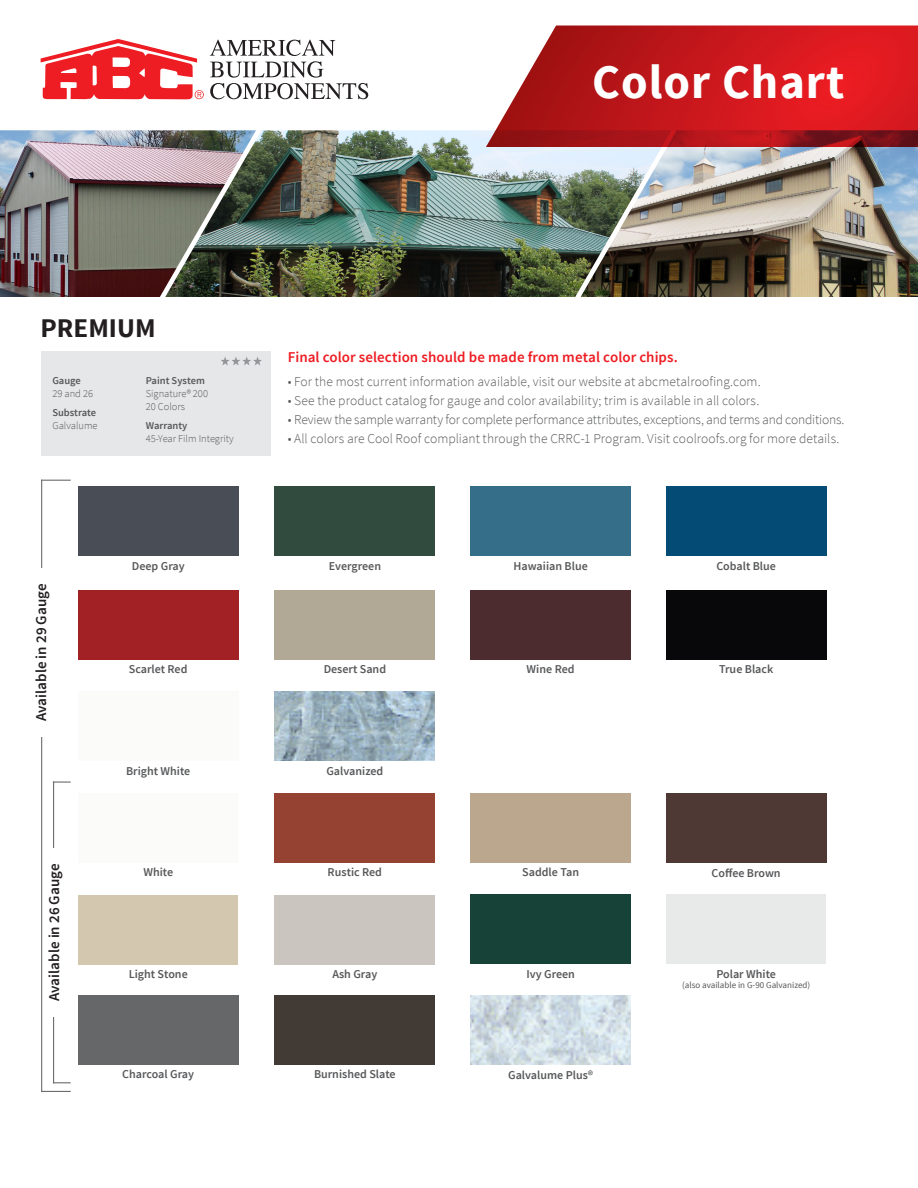
<style>
.page{position:relative;width:918px;height:1188px;background:#fff}
.page>*{position:absolute;margin:0;border:0;box-sizing:border-box;transform-origin:0 0}
.t1{font:700 48px "Source Sans Pro";letter-spacing:.02em;color:#fff}
.t2{font:700 27px "Source Sans Pro";color:#231f20}
.t3{font:600 15px "Source Sans Pro";letter-spacing:.005em;color:#ee1d23}
.t4{font:600 15px "Source Sans Pro";color:#231f20}
.t5{font:300 13.5px "Source Sans Pro";color:#57585a}
.t6{font:600 12px "Source Sans Pro";color:#57585a}
.t7{font:300 10.5px/12.6px "Source Sans Pro";color:#57585a}
.t8{font:600 10.5px/12.6px "Source Sans Pro";color:#57585a}
.t9{font:9px "Source Sans Pro";color:#57585a}
.s1{font-weight:600}
.s2{font-weight:300}
</style>
<div class="page">
<div style="left:41px;top:351px;width:230px;height:105px;background:#e6e7e9"></div>
<img style="left:0;top:130px;width:165px;height:167px">
<svg style="left:210px;top:40px;width:158px;height:59px"></svg>
<svg style="left:41px;top:39px;width:163px;height:60px"></svg>
<img style="left:671px;top:147px;width:247px;height:150px">
<img style="left:165px;top:130px;width:506px;height:167px">
<svg style="left:486px;top:26px;width:432px;height:121px;background:#c6292d"></svg>
<svg style="left:221px;top:357px;width:41px;height:8px"></svg>
<div style="left:666px;top:895px;width:160px;height:69px;background:#e7eae8"></div>
<img style="left:275px;top:692px;width:160px;height:69px">
<div style="left:78px;top:487px;width:160px;height:69px;background:#494d55"></div>
<div style="left:78px;top:590px;width:160px;height:69px;background:#a12124"></div>
<div style="left:78px;top:692px;width:160px;height:69px;background:#fbfcfa"></div>
<div style="left:471px;top:487px;width:160px;height:69px;background:#356e88"></div>
<div style="left:471px;top:590px;width:160px;height:69px;background:#4d2c2f"></div>
<div style="left:275px;top:590px;width:160px;height:69px;background:#b1a896"></div>
<div style="left:666px;top:487px;width:160px;height:69px;background:#044c76"></div>
<div style="left:275px;top:487px;width:160px;height:69px;background:#324b3f"></div>
<div style="left:275px;top:895px;width:160px;height:69px;background:#cac5be"></div>
<div style="left:275px;top:793px;width:160px;height:69px;background:#964232"></div>
<div style="left:666px;top:590px;width:160px;height:69px;background:#08080b"></div>
<img style="left:471px;top:995px;width:160px;height:69px">
<div style="left:275px;top:995px;width:160px;height:69px;background:#423b35"></div>
<div style="left:78px;top:995px;width:160px;height:69px;background:#666768"></div>
<div style="left:471px;top:793px;width:160px;height:69px;background:#baa78e"></div>
<div style="left:78px;top:895px;width:160px;height:69px;background:#d3c7af"></div>
<div style="left:78px;top:793px;width:160px;height:69px;background:#fbfcfa"></div>
<div style="left:666px;top:793px;width:160px;height:69px;background:#4f3935"></div>
<div style="left:471px;top:895px;width:160px;height:69px;background:#174238"></div>
<hr style="left:53px;top:781px;width:1px;height:302px;background:#6c6d70">
<svg style="left:54px;top:1082px;width:17px;height:1px"></svg>
<svg style="left:54px;top:782px;width:17px;height:1px"></svg>
<div style="left:48px;top:848px;width:11px;height:169px;background:#fff"></div>
<hr style="left:41px;top:480px;width:1px;height:612px;background:#6c6d70">
<hr style="left:41px;top:1091px;width:30px;height:1px;background:#6c6d70">
<hr style="left:41px;top:480px;width:30px;height:1px;background:#6c6d70">
<div style="left:35px;top:568px;width:11px;height:169px;background:#fff"></div>
<p class="t1" style="left:592px;top:52px;width:254px">Color Chart</p>
<p class="t2" style="left:41px;top:310px;width:117px">PREMIUM</p>
<p class="t7" style="left:52px;top:375px;width:42px"><span class="s1">Gauge<br></span>29 and 26</p>
<p class="t8" style="left:52px;top:407px;width:47px">Substrate<br><span class="s2">Galvalume</span></p>
<p class="t7" style="left:146px;top:375px;width:64px"><span class="s1">Paint System<br></span>Signature® 200<br>20 Colors</p>
<p class="t7" style="left:146px;top:419px;width:89px"><span class="s1">Warranty<br></span>45-Year Film Integrity</p>
<p class="t4" style="left:32px;top:721px;width:139px;rotate:-90deg">Available in 29 Gauge</p>
<p class="t6" style="left:132px;top:559px;width:54px">Deep Gray</p>
<p class="t6" style="left:129px;top:662px;width:60px">Scarlet Red</p>
<p class="t6" style="left:126px;top:763px;width:66px">Bright White</p>
<p class="t3" style="left:288px;top:348px;width:392px">Final color selection should be made from metal color chips.</p>
<p class="t5" style="left:288px;top:373px;width:474px">• For the most current information available, visit our website at abcmetalroofing.com.</p>
<p class="t5" style="left:288px;top:392px;width:473px">• See the product catalog for gauge and color availability; trim is available in all colors.</p>
<p class="t5" style="left:288px;top:411px;width:558px">• Review the sample warranty for complete performance attributes, exceptions, and terms and conditions.</p>
<p class="t5" style="left:288px;top:430px;width:553px">• All colors are Cool Roof compliant through the CRRC-1 Program. Visit coolroofs.org for more details.</p>
<p class="t6" style="left:329px;top:559px;width:54px">Evergreen</p>
<p class="t6" style="left:716px;top:558px;width:61px">Cobalt Blue</p>
<p class="t6" style="left:514px;top:559px;width:76px">Hawaiian Blue</p>
<p class="t6" style="left:324px;top:662px;width:64px">Desert Sand</p>
<p class="t6" style="left:527px;top:662px;width:49px">Wine Red</p>
<p class="t6" style="left:326px;top:763px;width:58px">Galvanized</p>
<p class="t6" style="left:719px;top:662px;width:56px">True Black</p>
<p class="t4" style="left:45px;top:1001px;width:139px;rotate:-90deg">Available in 26 Gauge</p>
<p class="t6" style="left:143px;top:865px;width:31px">White</p>
<p class="t6" style="left:712px;top:865px;width:71px">Coffee Brown</p>
<p class="t6" style="left:328px;top:865px;width:56px">Rustic Red</p>
<p class="t6" style="left:522px;top:865px;width:58px">Saddle Tan</p>
<p class="t6" style="left:129px;top:967px;width:61px">Light Stone</p>
<p class="t6" style="left:332px;top:967px;width:46px">Ash Gray</p>
<p class="t6" style="left:526px;top:967px;width:50px">Ivy Green</p>
<p class="t6" style="left:716px;top:966px;width:61px">Polar White</p>
<p class="t9" style="left:682px;top:980px;width:130px">(also available in G-90 Galvanized)</p>
<p class="t6" style="left:122px;top:1067px;width:73px">Charcoal Gray</p>
<p class="t6" style="left:314px;top:1067px;width:83px">Burnished Slate</p>
<p class="t6" style="left:508px;top:1067px;width:87px">Galvalume Plus®</p>
</div>
